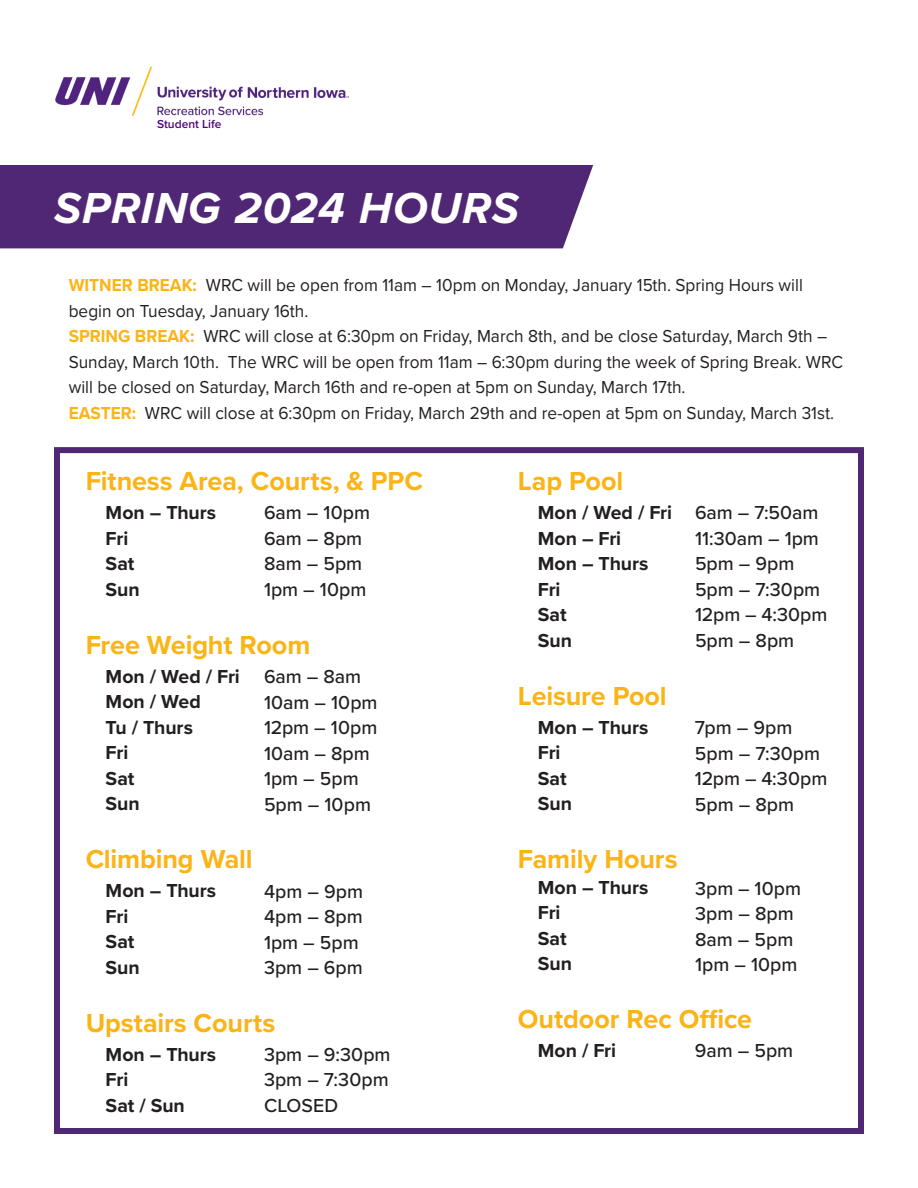
<style>
.page{position:relative;width:918px;height:1188px;background:#fff}
.page>*{position:absolute;margin:0;border:0;box-sizing:border-box;transform-origin:0 0}
.t1{font:italic 700 45px "Proxima Nova";letter-spacing:.02em;color:#fff}
.t2{font:700 27px "Proxima Nova";letter-spacing:-.005em;color:#fbb416}
.t3{font:500 19.5px "Proxima Nova";color:#231f20}
.t4{font:700 19.5px "Proxima Nova";letter-spacing:-.005em;color:#231f20}
.t5{font:18px/25.5px "Proxima Nova";color:#231f20;scale:.96 1}
.t6{font:600 12px "Proxima Nova";color:#500778}
.s1{font-weight:700;color:#fbb416}
</style>
<div class="page">
<div style="left:0;top:165px;width:593px;height:83px;background:#4f2774"></div>
<img style="left:55px;top:66px;width:295px;height:50px">
<div style="left:54px;top:447px;width:810px;height:687px;border:6px solid #4f2774"></div>
<p class="t6" style="left:157px;top:115px;width:66px">Student Life</p>
<p class="t1" style="left:54px;top:174px;width:466px">SPRING 2024 HOURS</p>
<p class="t5" style="left:69px;top:272px;width:766px"><span class="s1">WITNER BREAK:</span> WRC will be open from 11am – 10pm on Monday, January 15th. Spring Hours will begin on Tuesday, January 16th.</p>
<p class="t5" style="left:69px;top:323px;width:808px"><span class="s1">SPRING BREAK:</span> WRC will close at 6:30pm on Friday, March 8th, and be close Saturday, March 9th –<br>Sunday, March 10th. The WRC will be open from 11am – 6:30pm during the week of Spring Break. WRC will be closed on Saturday, March 16th and re-open at 5pm on Sunday, March 17th.</p>
<p class="t5" style="left:69px;top:399px;width:799px"><span class="s1">EASTER:</span> WRC will close at 6:30pm on Friday, March 29th and re-open at 5pm on Sunday, March 31st.</p>
<p class="t2" style="left:86px;top:461px;width:339px">Fitness Area, Courts, &amp; PPC</p>
<p class="t4" style="left:106px;top:498px;width:112px">Mon – Thurs</p>
<p class="t4" style="left:106px;top:524px;width:24px">Fri</p>
<p class="t4" style="left:106px;top:549px;width:30px">Sat</p>
<p class="t4" style="left:106px;top:575px;width:36px">Sun</p>
<p class="t2" style="left:86px;top:625px;width:226px">Free Weight Room</p>
<p class="t4" style="left:106px;top:662px;width:136px">Mon / Wed / Fri</p>
<p class="t4" style="left:106px;top:687px;width:97px">Mon / Wed</p>
<p class="t4" style="left:106px;top:713px;width:89px">Tu / Thurs</p>
<p class="t4" style="left:106px;top:738px;width:24px">Fri</p>
<p class="t4" style="left:106px;top:764px;width:30px">Sat</p>
<p class="t4" style="left:106px;top:789px;width:36px">Sun</p>
<p class="t2" style="left:86px;top:839px;width:168px">Climbing Wall</p>
<p class="t4" style="left:106px;top:876px;width:112px">Mon – Thurs</p>
<p class="t4" style="left:106px;top:902px;width:24px">Fri</p>
<p class="t4" style="left:106px;top:927px;width:30px">Sat</p>
<p class="t4" style="left:106px;top:953px;width:36px">Sun</p>
<p class="t2" style="left:86px;top:1003px;width:191px">Upstairs Courts</p>
<p class="t4" style="left:106px;top:1040px;width:112px">Mon – Thurs</p>
<p class="t4" style="left:106px;top:1065px;width:24px">Fri</p>
<p class="t4" style="left:106px;top:1091px;width:81px">Sat / Sun</p>
<p class="t3" style="left:264px;top:498px;width:108px">6am – 10pm</p>
<p class="t3" style="left:264px;top:524px;width:100px">6am – 8pm</p>
<p class="t3" style="left:264px;top:549px;width:100px">8am – 5pm</p>
<p class="t3" style="left:264px;top:575px;width:104px">1pm – 10pm</p>
<p class="t3" style="left:264px;top:662px;width:99px">6am – 8am</p>
<p class="t3" style="left:264px;top:687px;width:115px">10am – 10pm</p>
<p class="t3" style="left:264px;top:713px;width:115px">12pm – 10pm</p>
<p class="t3" style="left:264px;top:738px;width:107px">10am – 8pm</p>
<p class="t3" style="left:264px;top:764px;width:96px">1pm – 5pm</p>
<p class="t3" style="left:264px;top:789px;width:109px">5pm – 10pm</p>
<p class="t3" style="left:264px;top:877px;width:101px">4pm – 9pm</p>
<p class="t3" style="left:264px;top:902px;width:100px">4pm – 8pm</p>
<p class="t3" style="left:264px;top:928px;width:96px">1pm – 5pm</p>
<p class="t3" style="left:264px;top:953px;width:100px">3pm – 6pm</p>
<p class="t3" style="left:264px;top:1040px;width:128px">3pm – 9:30pm</p>
<p class="t3" style="left:264px;top:1065px;width:126px">3pm – 7:30pm</p>
<p class="t3" style="left:264px;top:1091px;width:76px">CLOSED</p>
<p class="t2" style="left:518px;top:461px;width:107px">Lap Pool</p>
<p class="t4" style="left:538px;top:498px;width:136px">Mon / Wed / Fri</p>
<p class="t4" style="left:538px;top:524px;width:85px">Mon – Fri</p>
<p class="t4" style="left:538px;top:549px;width:112px">Mon – Thurs</p>
<p class="t4" style="left:538px;top:575px;width:24px">Fri</p>
<p class="t4" style="left:538px;top:600px;width:30px">Sat</p>
<p class="t4" style="left:538px;top:626px;width:36px">Sun</p>
<p class="t2" style="left:518px;top:676px;width:150px">Leisure Pool</p>
<p class="t4" style="left:538px;top:713px;width:112px">Mon – Thurs</p>
<p class="t4" style="left:538px;top:738px;width:24px">Fri</p>
<p class="t4" style="left:538px;top:764px;width:30px">Sat</p>
<p class="t4" style="left:538px;top:789px;width:36px">Sun</p>
<p class="t2" style="left:518px;top:839px;width:161px">Family Hours</p>
<p class="t4" style="left:538px;top:873px;width:112px">Mon – Thurs</p>
<p class="t4" style="left:538px;top:898px;width:24px">Fri</p>
<p class="t4" style="left:538px;top:924px;width:30px">Sat</p>
<p class="t4" style="left:538px;top:949px;width:36px">Sun</p>
<p class="t2" style="left:518px;top:999px;width:236px">Outdoor Rec Office</p>
<p class="t4" style="left:538px;top:1036px;width:80px">Mon / Fri</p>
<p class="t3" style="left:695px;top:498px;width:125px">6am – 7:50am</p>
<p class="t3" style="left:695px;top:524px;width:125px">11:30am – 1pm</p>
<p class="t3" style="left:695px;top:549px;width:101px">5pm – 9pm</p>
<p class="t3" style="left:695px;top:575px;width:127px">5pm – 7:30pm</p>
<p class="t3" style="left:695px;top:600px;width:134px">12pm – 4:30pm</p>
<p class="t3" style="left:695px;top:626px;width:101px">5pm – 8pm</p>
<p class="t3" style="left:695px;top:713px;width:99px">7pm – 9pm</p>
<p class="t3" style="left:695px;top:739px;width:127px">5pm – 7:30pm</p>
<p class="t3" style="left:695px;top:764px;width:134px">12pm – 4:30pm</p>
<p class="t3" style="left:695px;top:790px;width:101px">5pm – 8pm</p>
<p class="t3" style="left:695px;top:874px;width:108px">3pm – 10pm</p>
<p class="t3" style="left:695px;top:899px;width:100px">3pm – 8pm</p>
<p class="t3" style="left:695px;top:925px;width:100px">8am – 5pm</p>
<p class="t3" style="left:695px;top:950px;width:104px">1pm – 10pm</p>
<p class="t3" style="left:695px;top:1036px;width:100px">9am – 5pm</p>
</div>
